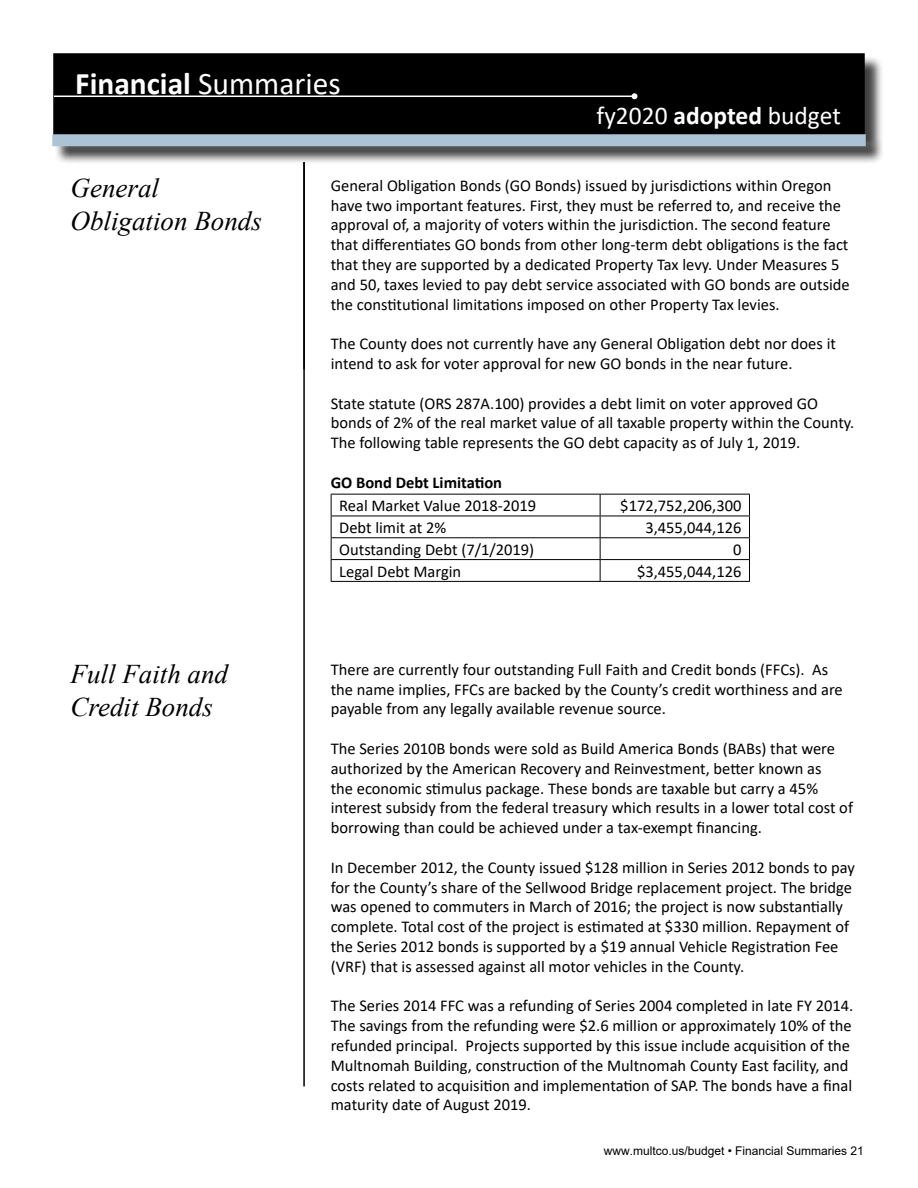
<style>
.page{position:relative;width:918px;height:1188px;background:#fff}
.page>*{position:absolute;margin:0;border:0;box-sizing:border-box;transform-origin:0 0}
.t1{font:700 31.5px "Calibri";color:#fff}
.t2{font:italic 27px/32.4px "Times New Roman";color:#000}
.t3{font:25.5px "Calibri";color:#fff}
.t4{font:16.5px/19.8px "Calibri";color:#000}
.t5{font:700 16.5px "Calibri";color:#000}
.t6{font:12px "Arial";color:#000}
.s1{font-weight:400}
.s2{font-weight:700}
</style>
<div class="page">
<div style="left:54px;top:54px;width:810px;height:80px;background:#000"></div>
<div style="left:53px;top:53px;width:812px;height:82px;border:2px solid #000"></div>
<hr style="left:54px;top:96px;width:580px;height:1px;background:#fff">
<svg style="left:632px;top:93px;width:6px;height:6px"></svg>
<div style="left:55px;top:137px;width:829px;height:28px;background:#000;opacity:.75"></div>
<div style="left:52px;top:134px;width:814px;height:12px;background:#acc3d5;border:2px solid #acc3d5"></div>
<hr style="left:303px;top:162px;width:2px;height:924px;background:#000">
<hr style="left:331px;top:494px;width:269px;height:1px;background:#000">
<hr style="left:600px;top:494px;width:150px;height:1px;background:#000">
<hr style="left:331px;top:516px;width:269px;height:1px;background:#000">
<hr style="left:600px;top:516px;width:150px;height:1px;background:#000">
<hr style="left:331px;top:537px;width:269px;height:1px;background:#000">
<hr style="left:600px;top:537px;width:150px;height:1px;background:#000">
<hr style="left:331px;top:559px;width:269px;height:1px;background:#000">
<hr style="left:600px;top:559px;width:150px;height:1px;background:#000">
<hr style="left:331px;top:581px;width:269px;height:1px;background:#000">
<hr style="left:600px;top:581px;width:150px;height:1px;background:#000">
<svg style="left:331px;top:495px;width:1px;height:86px"></svg>
<svg style="left:600px;top:495px;width:1px;height:86px"></svg>
<svg style="left:749px;top:495px;width:1px;height:86px"></svg>
<h1 class="t1" style="left:75px;top:61px;width:267px">Financial <span class="s1">Summaries</span></h1>
<h3 class="t3" style="left:597px;top:98px;width:246px">fy2020 <span class="s2">adopted</span> budget</h3>
<h2 class="t2" style="left:71px;top:171px;width:193px">General<br>Obligation Bonds</h2>
<h2 class="t2" style="left:71px;top:657px;width:159px">Full Faith and<br>Credit Bonds</h2>
<p class="t4" style="left:331px;top:175px;width:521px">General Obligation Bonds (GO Bonds) issued by jurisdictions within Oregon have two important features. First, they must be referred to, and receive the approval of, a majority of voters within the jurisdiction. The second feature that differentiates GO bonds from other long-term debt obligations is the fact that they are supported by a dedicated Property Tax levy. Under Measures 5 and 50, taxes levied to pay debt service associated with GO bonds are outside the constitutional limitations imposed on other Property Tax levies.</p>
<p class="t4" style="left:331px;top:333px;width:507px">The County does not currently have any General Obligation debt nor does it intend to ask for voter approval for new GO bonds in the near future.</p>
<p class="t4" style="left:331px;top:393px;width:525px">State statute (ORS 287A.100) provides a debt limit on voter approved GO bonds of 2% of the real market value of all taxable property within the County.<br>The following table represents the GO debt capacity as of July 1, 2019.</p>
<p class="t5" style="left:331px;top:471px;width:173px">GO Bond Debt Limitation</p>
<p class="t4" style="left:339px;top:495px;width:199px">Real Market Value 2018-2019</p>
<p class="t4" style="left:620px;top:495px;width:123px">$172,752,206,300</p>
<p class="t4" style="left:339px;top:517px;width:109px">Debt limit at 2%</p>
<p class="t4" style="left:645px;top:517px;width:98px">3,455,044,126</p>
<p class="t4" style="left:339px;top:539px;width:197px">Outstanding Debt (7/1/2019)</p>
<p class="t4" style="left:733px;top:539px;width:10px">0</p>
<p class="t4" style="left:339px;top:561px;width:123px">Legal Debt Margin</p>
<p class="t4" style="left:637px;top:561px;width:106px">$3,455,044,126</p>
<p class="t4" style="left:331px;top:659px;width:514px">There are currently four outstanding Full Faith and Credit bonds (FFCs). As the name implies, FFCs are backed by the County’s credit worthiness and are payable from any legally available revenue source.</p>
<p class="t4" style="left:331px;top:738px;width:524px">The Series 2010B bonds were sold as Build America Bonds (BABs) that were authorized by the American Recovery and Reinvestment, better known as<br>the economic stimulus package. These bonds are taxable but carry a 45% interest subsidy from the federal treasury which results in a lower total cost of borrowing than could be achieved under a tax-exempt financing.</p>
<p class="t4" style="left:331px;top:857px;width:526px">In December 2012, the County issued $128 million in Series 2012 bonds to pay for the County’s share of the Sellwood Bridge replacement project. The bridge was opened to commuters in March of 2016; the project is now substantially complete. Total cost of the project is estimated at $330 million. Repayment of the Series 2012 bonds is supported by a $19 annual Vehicle Registration Fee (VRF) that is assessed against all motor vehicles in the County.</p>
<p class="t4" style="left:331px;top:996px;width:524px">The Series 2014 FFC was a refunding of Series 2004 completed in late FY 2014.<br>The savings from the refunding were $2.6 million or approximately 10% of the refunded principal. Projects supported by this issue include acquisition of the Multnomah Building, construction of the Multnomah County East facility, and costs related to acquisition and implementation of SAP. The bonds have a final maturity date of August 2019.</p>
<p class="t6" style="left:604px;top:1143px;width:262px">www.multco.us/budget • Financial Summaries 21</p>
</div>
